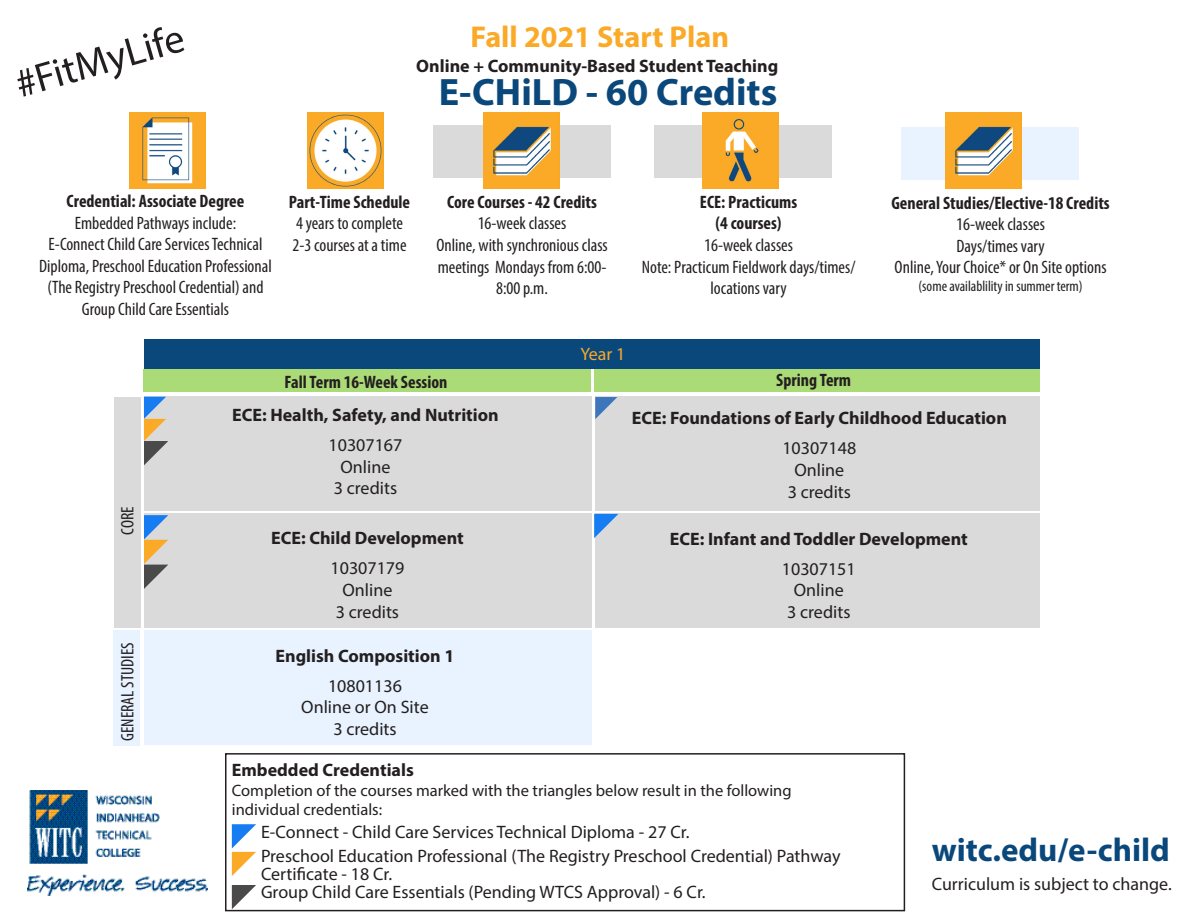
<style>
.page{position:relative;width:1188px;height:918px;background:#fff}
.page>*{position:absolute;margin:0;border:0;box-sizing:border-box;transform-origin:0 0}
.t1{font:40.5px "Myriad Pro";color:#231f20}
.t2{font:700 38.25px "Myriad Pro";color:#0a487c}
.t3{font:700 33px "Myriad Pro";color:#0a487c}
.t4{font:700 30.15px "Myriad Pro";color:#faaa27}
.t5{font:condensed 18px/21.6px "Myriad Pro";color:#231f20;text-align:center}
.t6{font:18px/18px "Myriad Pro";color:#231f20}
.t7{font:700 18px "Myriad Pro";color:#231f20}
.t8{font:700 condensed 18px/21.6px "Myriad Pro";color:#231f20;text-align:center}
.t9{font:18px "Myriad Pro";color:#faaa27}
.t10{font:16.5px/19.8px "Myriad Pro";color:#231f20}
.t11{font:condensed 15px "Myriad Pro";color:#231f20}
</style>
<div class="page">
<img style="left:27px;top:790px;width:181px;height:105px">
<div style="left:144px;top:339px;width:895px;height:29px;background:#0a487c"></div>
<div style="left:433px;top:126px;width:178px;height:52px;background:#dadada"></div>
<div style="left:901px;top:127px;width:177px;height:52px;background:#e8f3ff"></div>
<div style="left:655px;top:126px;width:177px;height:52px;background:#dadada"></div>
<img style="left:129px;top:112px;width:76px;height:77px">
<img style="left:308px;top:112px;width:76px;height:77px">
<img style="left:945px;top:112px;width:76px;height:77px">
<img style="left:703px;top:112px;width:76px;height:77px">
<img style="left:483px;top:113px;width:76px;height:76px">
<div style="left:144px;top:370px;width:447px;height:22px;background:#abdb77"></div>
<div style="left:594px;top:370px;width:445px;height:22px;background:#abdb77"></div>
<div style="left:144px;top:396px;width:448px;height:115px;background:#dadada"></div>
<div style="left:596px;top:513px;width:444px;height:114px;background:#dadada"></div>
<div style="left:144px;top:513px;width:447px;height:114px;background:#dadada"></div>
<div style="left:595px;top:396px;width:444px;height:114px;background:#dadada"></div>
<div style="left:144px;top:630px;width:448px;height:115px;background:#e8f3ff"></div>
<div style="left:114px;top:397px;width:26px;height:230px;background:#dadada"></div>
<div style="left:113px;top:630px;width:26px;height:115px;background:#e8f3ff"></div>
<svg style="left:595px;top:397px;width:22px;height:22px"></svg>
<svg style="left:594px;top:514px;width:24px;height:24px"></svg>
<div style="left:225px;top:753px;width:680px;height:158px;border:2px solid #231f20"></div>
<svg style="left:232px;top:824px;width:24px;height:52px"></svg>
<svg style="left:232px;top:885px;width:24px;height:24px"></svg>
<svg style="left:144px;top:397px;width:24px;height:68px"></svg>
<svg style="left:144px;top:515px;width:24px;height:74px"></svg>
<p class="t1" style="left:9px;top:61px;width:175px;rotate:-16deg">#FitMyLife</p>
<p class="t4" style="left:471px;top:17px;width:260px">Fall 2021 Start Plan</p>
<p class="t7" style="left:416px;top:54px;width:364px">Online + Community-Based Student Teaching</p>
<p class="t2" style="left:439px;top:67px;width:340px">E-CHiLD - 60 Credits</p>
<p class="t8" style="left:67px;top:190px;width:179px">Credential: Associate Degree</p>
<p class="t5" style="left:75px;top:212px;width:163px">Embedded Pathways include:</p>
<p class="t5" style="left:39px;top:233px;width:234px">E-Connect Child Care Services Technical Diploma, Preschool Education Professional (The Registry Preschool Credential) and Group Child Care Essentials</p>
<p class="t8" style="left:289px;top:191px;width:123px">Part-Time Schedule</p>
<p class="t5" style="left:296px;top:212px;width:109px">4 years to complete</p>
<p class="t5" style="left:292px;top:234px;width:116px">2-3 courses at a time</p>
<p class="t8" style="left:447px;top:191px;width:151px">Core Courses - 42 Credits</p>
<p class="t5" style="left:478px;top:212px;width:90px">16-week classes</p>
<p class="t5" style="left:436px;top:234px;width:173px">Online, with synchronious class meetings Mondays from 6:00-<br>8:00 p.m.</p>
<p class="t9" style="left:580px;top:343px;width:46px">Year 1</p>
<p class="t8" style="left:285px;top:371px;width:164px">Fall Term 16-Week Session</p>
<p class="t8" style="left:700px;top:191px;width:99px">ECE: Practicums (4 courses)</p>
<p class="t5" style="left:704px;top:234px;width:90px">16-week classes</p>
<p class="t5" style="left:642px;top:256px;width:215px">Note: Practicum Fieldwork days/times/ locations vary</p>
<p class="t8" style="left:776px;top:369px;width:76px">Spring Term</p>
<p class="t8" style="left:891px;top:191px;width:220px">General Studies/Elective-18 Credits</p>
<p class="t5" style="left:956px;top:213px;width:90px">16-week classes</p>
<p class="t5" style="left:956px;top:235px;width:90px">Days/times vary</p>
<p class="t5" style="left:895px;top:256px;width:213px">Online, Your Choice* or On Site options</p>
<p class="t11" style="left:918px;top:277px;width:166px">(some availablility in summer term)</p>
<p class="t5" style="left:117px;top:535px;width:30px;rotate:-90deg">CORE</p>
<p class="t5" style="left:117px;top:741px;width:100px;rotate:-90deg">GENERAL STUDIES</p>
<p class="t7" style="left:232px;top:403px;width:268px">ECE: Health, Safety, and Nutrition</p>
<p class="t6" style="left:329px;top:436px;width:75px">10307167</p>
<p class="t6" style="left:341px;top:457px;width:51px">Online</p>
<p class="t6" style="left:334px;top:479px;width:65px">3 credits</p>
<p class="t7" style="left:271px;top:527px;width:194px">ECE: Child Development</p>
<p class="t6" style="left:331px;top:559px;width:75px">10307179</p>
<p class="t6" style="left:343px;top:581px;width:51px">Online</p>
<p class="t6" style="left:336px;top:602px;width:65px">3 credits</p>
<p class="t7" style="left:276px;top:644px;width:180px">English Composition 1</p>
<p class="t6" style="left:328px;top:676px;width:75px">10801136</p>
<p class="t6" style="left:301px;top:698px;width:129px">Online or On Site</p>
<p class="t6" style="left:333px;top:720px;width:65px">3 credits</p>
<p class="t7" style="left:632px;top:407px;width:377px">ECE: Foundations of Early Childhood Education</p>
<p class="t6" style="left:782px;top:439px;width:75px">10307148</p>
<p class="t6" style="left:794px;top:461px;width:51px">Online</p>
<p class="t6" style="left:788px;top:482px;width:65px">3 credits</p>
<p class="t7" style="left:670px;top:527px;width:300px">ECE: Infant and Toddler Development</p>
<p class="t6" style="left:782px;top:559px;width:75px">10307151</p>
<p class="t6" style="left:794px;top:581px;width:51px">Online</p>
<p class="t6" style="left:787px;top:603px;width:65px">3 credits</p>
<p class="t7" style="left:232px;top:758px;width:184px">Embedded Credentials</p>
<p class="t10" style="left:232px;top:780px;width:561px">Completion of the courses marked with the triangles below result in the following individual credentials:</p>
<p class="t6" style="left:261px;top:847px;width:581px">Preschool Education Professional (The Registry Preschool Credential) Pathway<br>Certificate - 18 Cr.</p>
<p class="t6" style="left:261px;top:883px;width:446px">Group Child Care Essentials (Pending WTCS Approval) - 6 Cr.</p>
<p class="t6" style="left:261px;top:822px;width:430px">E-Connect - Child Care Services Technical Diploma - 27 Cr.</p>
<p class="t3" style="left:932px;top:829px;width:240px">witc.edu/e-child</p>
<p class="t6" style="left:932px;top:874px;width:242px">Curriculum is subject to change.</p>
</div>
